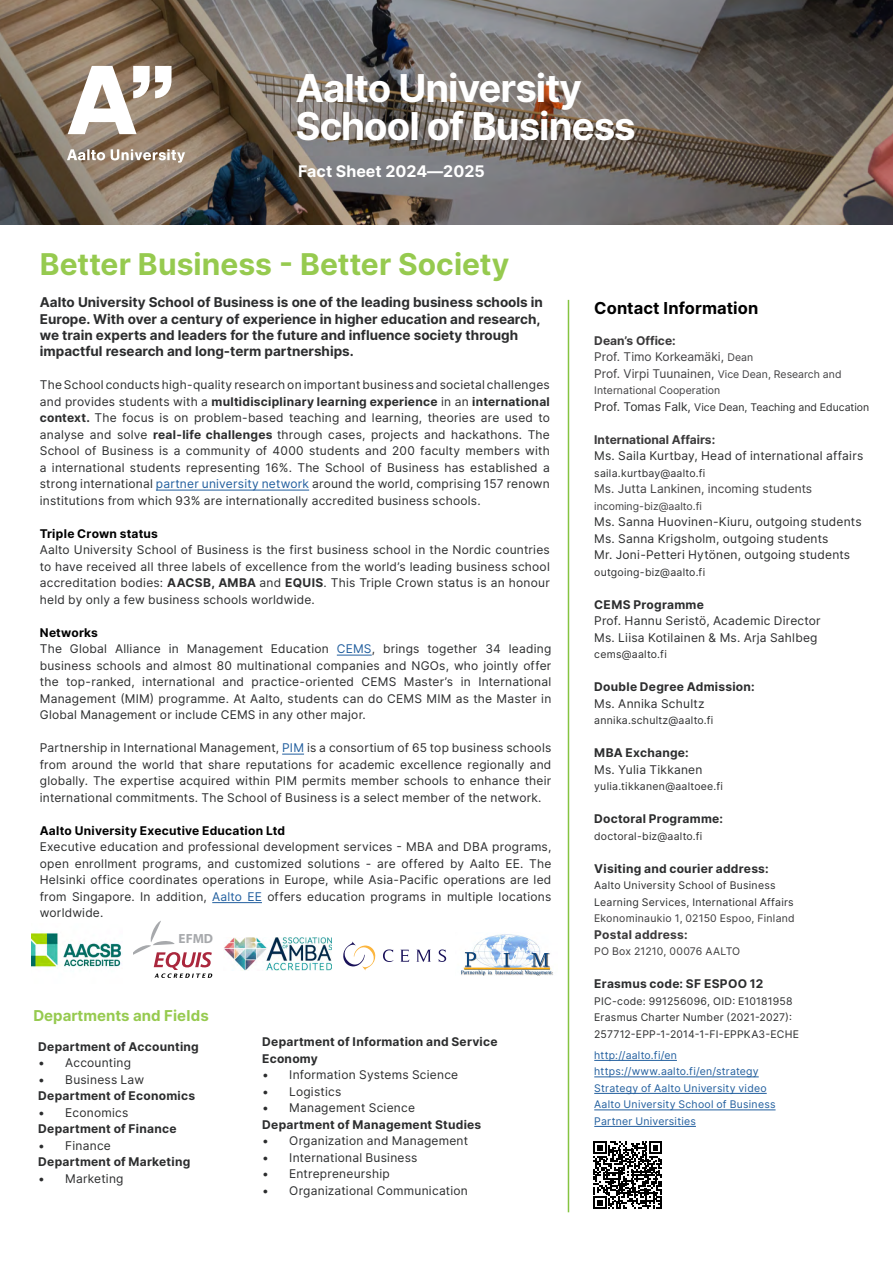
<style>
.page{position:relative;width:893px;height:1263px;background:#fff}
.page>*{position:absolute;margin:0;border:0;box-sizing:border-box;transform-origin:0 0}
.t1{font:700 38.4px/38.4px "Inter";letter-spacing:-.025em;color:#fff}
.t2{font:700 30px "Inter";color:#96ca4f}
.t3{font:700 16.5px "Inter";letter-spacing:.005em;color:#000}
.t4{font:700 16.05px "Inter";color:#fff}
.t5{font:700 15px "Inter";color:#96ca4f}
.t6{font:700 13.5px/16.2px "Inter";color:#2c2d2e}
.t7{font:700 13.35px "Myriad";color:#a7a9ac}
.t8{font:12px/16.5px "Inter";letter-spacing:.02em;color:#2c2d2e;text-align:justify}
.t9{font:700 12px/16.5px "Inter";letter-spacing:.02em;color:#2c2d2e}
.t10{font:12px/16.5px "Inter";color:#414042}
.t11{font:700 12px "Inter";letter-spacing:.02em;color:#000}
.t12{font:700 12px "Inter";color:#3b3a3b}
.t13{font:700 12px "Inter";letter-spacing:.02em;color:#3b3a3b}
.t14{font:10.5px/16.5px "Inter";letter-spacing:.02em;color:#2c2d2e}
.t15{font:10.5px/16.5px "Inter";letter-spacing:.025em;color:#215e9e}
.t16{font:10.5px/16.5px "Inter";color:#2c2d2e}
.t17{font:10.5px "Inter";letter-spacing:.025em;color:#3b3a3b}
.t18{font:10.5px "Inter";color:#414042}
.s1{font-weight:700}
.s2{color:#215e9e}
.s3{font-weight:700;color:#000}
.s4{font-weight:700;color:#3b3a3b}
.s5{font-size:10.5px}
.s6{color:#414042}
.s7{font-size:12px}
</style>
<div class="page">
<img style="left:0;top:0;width:893px;height:224px">
<hr style="left:594px;top:1060px;width:83px;height:1px;background:#215e9e">
<hr style="left:594px;top:1076px;width:165px;height:1px;background:#215e9e">
<hr style="left:594px;top:1093px;width:173px;height:1px;background:#215e9e">
<hr style="left:594px;top:1109px;width:182px;height:1px;background:#215e9e">
<hr style="left:594px;top:1126px;width:102px;height:1px;background:#215e9e">
<hr style="left:156px;top:490px;width:153px;height:1px;background:#215e9e">
<hr style="left:337px;top:655px;width:35px;height:1px;background:#215e9e">
<svg style="left:282px;top:754px;width:22px;height:1px"></svg>
<hr style="left:212px;top:902px;width:50px;height:1px;background:#215e9e">
<svg style="left:343px;top:942px;width:32px;height:28px"></svg>
<svg style="left:383px;top:949px;width:10px;height:13px"></svg>
<svg style="left:400px;top:950px;width:9px;height:12px"></svg>
<svg style="left:416px;top:950px;width:15px;height:12px"></svg>
<svg style="left:439px;top:949px;width:7px;height:13px"></svg>
<svg style="left:133px;top:921px;width:79px;height:57px"></svg>
<img style="left:461px;top:934px;width:92px;height:41px">
<img style="left:461px;top:970px;width:21px;height:4px">
<img style="left:465px;top:952px;width:11px;height:14px">
<svg style="left:504px;top:953px;width:5px;height:13px"></svg>
<img style="left:531px;top:953px;width:18px;height:14px">
<svg style="left:488px;top:970px;width:4px;height:4px"></svg>
<img style="left:495px;top:970px;width:27px;height:4px">
<img style="left:525px;top:970px;width:27px;height:4px">
<img style="left:224px;top:937px;width:107px;height:33px">
<svg style="left:67px;top:149px;width:118px;height:14px"></svg>
<svg style="left:68px;top:66px;width:104px;height:68px"></svg>
<hr style="left:568px;top:300px;width:1px;height:912px;background:#85c441">
<img style="left:32px;top:933px;width:91px;height:35px">
<svg style="left:593px;top:1141px;width:69px;height:68px"></svg>
<h1 class="t1" style="left:295px;top:67px;width:342px">Aalto University<br>School of Business</h1>
<h3 class="t4" style="left:298px;top:160px;width:188px">Fact Sheet 2024—2025</h3>
<h2 class="t2" style="left:40px;top:242px;width:471px">Better Business - Better Society</h2>
<p class="t6" style="left:40px;top:294px;width:505px">Aalto University School of Business is one of the leading business schools in Europe. With over a century of experience in higher education and research, we train experts and leaders for the future and influence society through impactful research and long-term partnerships.</p>
<p class="t8" style="left:40px;top:376px;width:512px">The School conducts high-quality research on important business and societal challenges and provides students with a <span class="s1">multidisciplinary learning experience</span> in an <span class="s1">international context.</span> The focus is on problem-based teaching and learning, theories are used to analyse and solve <span class="s1">real-life challenges</span> through cases, projects and hackathons. The School of Business is a community of 4000 students and 200 faculty members with a international students representing 16%. The School of Business has established a strong international <span class="s2">partner university network</span> around the world, comprising 157 renown institutions from which 93% are internationally accredited business schools.</p>
<p class="t11" style="left:40px;top:524px;width:120px">Triple Crown status</p>
<p class="t8" style="left:40px;top:541px;width:512px">Aalto University School of Business is the first business school in the Nordic countries to have received all three labels of excellence from the world’s leading business school accreditation bodies: <span class="s1">AACSB, AMBA</span> and <span class="s1">EQUIS</span>. This Triple Crown status is an honour held by only a few business schools worldwide.</p>
<p class="t8" style="left:40px;top:624px;width:513px;text-align:left"><span class="s3">Networks<br></span>The Global Alliance in Management Education <span class="s2">CEMS</span>, brings together 34 leading business schools and almost 80 multinational companies and NGOs, who jointly offer the top-ranked, international and practice-oriented CEMS Master’s in International Management (MIM) programme. At Aalto, students can do CEMS MIM as the Master in Global Management or include CEMS in any other major.</p>
<p class="t8" style="left:40px;top:739px;width:513px">Partnership in International Management, <span class="s2">PIM</span> is a consortium of 65 top business schools from around the world that share reputations for academic excellence regionally and globally. The expertise acquired within PIM permits member schools to enhance their international commitments. The School of Business is a select member of the network.</p>
<p class="t11" style="left:40px;top:821px;width:247px">Aalto University Executive Education Ltd</p>
<p class="t8" style="left:40px;top:838px;width:513px">Executive education and professional development services - MBA and DBA programs, open enrollment programs, and customized solutions - are offered by Aalto EE. The Helsinki office coordinates operations in Europe, while Asia-Pacific operations are led from Singapore. In addition, <span class="s2">Aalto EE</span> offers education programs in multiple locations worldwide.</p>
<p class="t7" style="left:179px;top:932px;width:36px">EFMD</p>
<p class="t5" style="left:33px;top:1004px;width:177px">Departments and Fields</p>
<p class="t9" style="left:38px;top:1038px;width:162px">Department of Accounting</p>
<p class="t8" style="left:38px;top:1054px;width:94px">• Accounting</p>
<p class="t8" style="left:38px;top:1071px;width:107px">• Business Law</p>
<p class="t9" style="left:38px;top:1087px;width:158px">Department of Economics</p>
<p class="t8" style="left:38px;top:1104px;width:92px">• Economics</p>
<p class="t9" style="left:38px;top:1120px;width:140px">Department of Finance</p>
<p class="t8" style="left:38px;top:1137px;width:74px">• Finance</p>
<p class="t9" style="left:38px;top:1153px;width:154px">Department of Marketing</p>
<p class="t8" style="left:38px;top:1170px;width:87px">• Marketing</p>
<p class="t9" style="left:262px;top:1033px;width:237px">Department of Information and Service<br>Economy</p>
<p class="t8" style="left:262px;top:1066px;width:198px">• Information Systems Science</p>
<p class="t8" style="left:262px;top:1083px;width:81px">• Logistics</p>
<p class="t8" style="left:262px;top:1099px;width:154px">• Management Science</p>
<p class="t9" style="left:262px;top:1116px;width:221px">Department of Management Studies</p>
<p class="t8" style="left:262px;top:1132px;width:207px">• Organization and Management</p>
<p class="t8" style="left:262px;top:1149px;width:157px">• International Business</p>
<p class="t8" style="left:262px;top:1165px;width:129px">• Entrepreneurship</p>
<p class="t8" style="left:262px;top:1182px;width:207px">• Organizational Communication</p>
<h3 class="t3" style="left:594px;top:295px;width:166px">Contact Information</h3>
<p class="t10" style="left:594px;top:332px;width:249px"><span class="s4">Dean’s Office:<br></span>Prof. Timo Korkeamäki, <span class="s5">Dean<br></span>Prof. Virpi Tuunainen, <span class="s5">Vice Dean, Research and</span></p>
<p class="t16" style="left:594px;top:382px;width:277px"><span class="s6">International Cooperation<br></span><span class="s7">Prof. Tomas Falk,</span> Vice Dean, Teaching and Education</p>
<p class="t12" style="left:594px;top:430px;width:123px">International Affairs:</p>
<p class="t8" style="left:594px;top:447px;width:271px">Ms. Saila Kurtbay, Head of international affairs</p>
<p class="t14" style="left:594px;top:464px;width:113px">saila.kurtbay@aalto.fi</p>
<p class="t10" style="left:594px;top:480px;width:219px">Ms. Jutta Lankinen, incoming students</p>
<p class="t18" style="left:594px;top:498px;width:109px">incoming-biz@aalto.fi</p>
<p class="t8" style="left:594px;top:513px;width:269px;text-align:left">Ms. Sanna Huovinen-Kiuru, outgoing students<br>Ms. Sanna Krigsholm, outgoing students<br>Mr. Joni-Petteri Hytönen, outgoing students</p>
<p class="t14" style="left:594px;top:563px;width:112px">outgoing-biz@aalto.fi</p>
<p class="t9" style="left:594px;top:596px;width:111px">CEMS Programme</p>
<p class="t8" style="left:594px;top:612px;width:228px">Prof. Hannu Seristö, Academic Director<br>Ms. Liisa Kotilainen &amp; Ms. Arja Sahlbeg</p>
<p class="t14" style="left:594px;top:646px;width:74px">cems@aalto.fi</p>
<p class="t9" style="left:594px;top:678px;width:162px">Double Degree Admission:</p>
<p class="t8" style="left:594px;top:695px;width:112px">Ms. Annika Schultz</p>
<p class="t14" style="left:594px;top:712px;width:121px">annika.schultz@aalto.fi</p>
<p class="t9" style="left:594px;top:744px;width:96px">MBA Exchange:</p>
<p class="t8" style="left:594px;top:761px;width:110px">Ms. Yulia Tikkanen</p>
<p class="t14" style="left:594px;top:778px;width:130px">yulia.tikkanen@aaltoee.fi</p>
<p class="t9" style="left:594px;top:810px;width:130px">Doctoral Programme:</p>
<p class="t14" style="left:594px;top:827px;width:110px">doctoral-biz@aalto.fi</p>
<p class="t9" style="left:594px;top:860px;width:176px">Visiting and courier address:</p>
<p class="t14" style="left:594px;top:877px;width:201px">Aalto University School of Business<br>Learning Services, International Affairs</p>
<p class="t17" style="left:594px;top:911px;width:202px">Ekonominaukio 1, 02150 Espoo, Finland</p>
<p class="t13" style="left:594px;top:925px;width:95px">Postal address:</p>
<p class="t17" style="left:594px;top:944px;width:148px">PO Box 21210, 00076 AALTO</p>
<p class="t9" style="left:594px;top:975px;width:171px">Erasmus code: SF ESPOO 12</p>
<p class="t14" style="left:594px;top:992px;width:206px">PIC-code: 991256096, OID: E10181958<br>Erasmus Charter Number (2021-2027):<br>257712-EPP-1-2014-1-FI-EPPKA3-ECHE</p>
<p class="t15" style="left:594px;top:1046px;width:183px">http://aalto.fi/en https://www.aalto.fi/en/strategy<br>Strategy of Aalto University video<br>Aalto University School of Business<br>Partner Universities</p>
</div>
